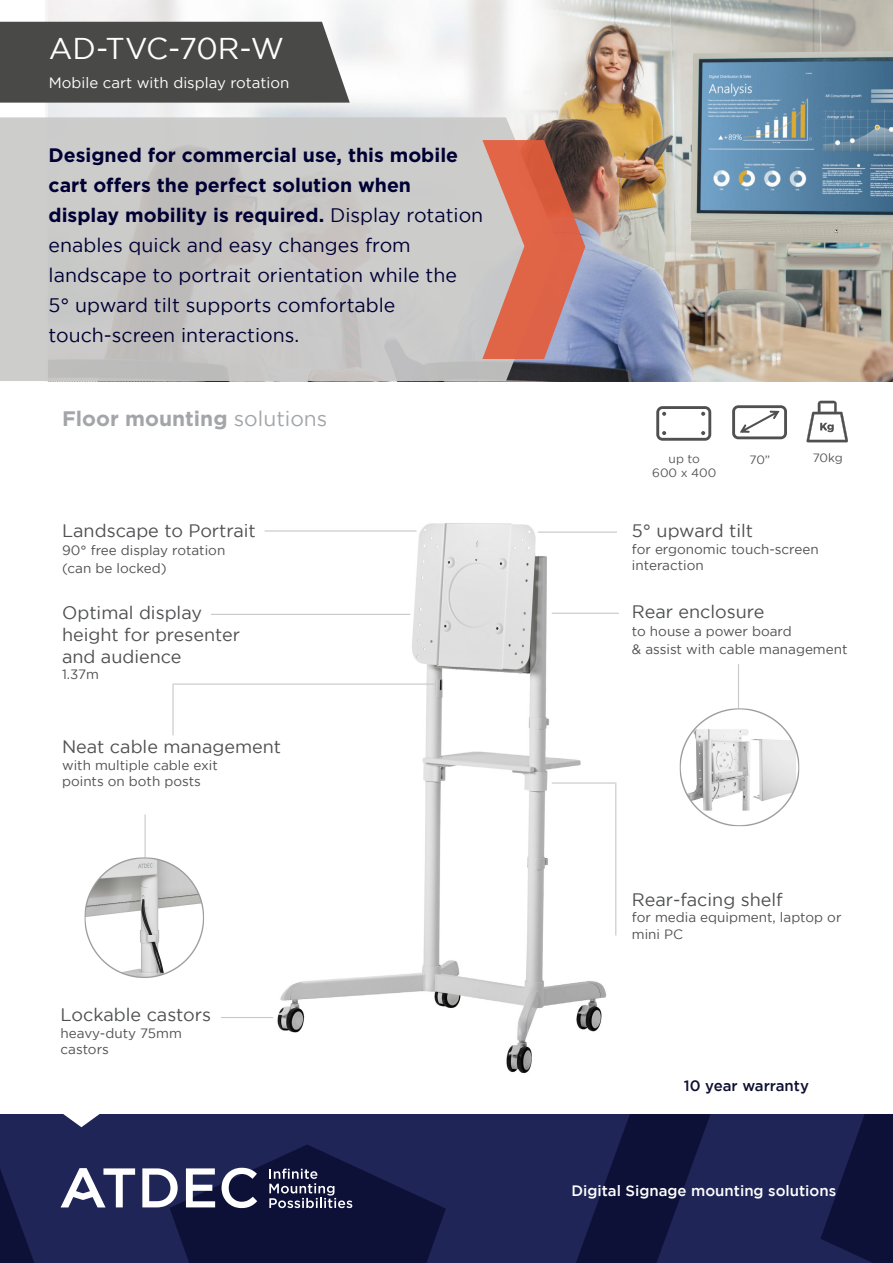
<style>
.page{position:relative;width:893px;height:1263px;background:#fff}
.page>*{position:absolute;margin:0;border:0;box-sizing:border-box;transform-origin:0 0}
.t1{font:30px "Gotham";color:#fff}
.t2{font:700 21px "Gotham";color:#a3a5a8}
.t3{font:19.5px/30px "Gotham";color:#000034}
.t4{font:700 19.5px "Gotham";color:#000034}
.t5{font:18px/21.6px "Gotham";color:#4f5052}
.t6{font:500 15px "Gotham";color:#fff}
.t7{font:15px "Gotham";color:#fff}
.t8{font:500 15px "Gotham";color:#0e1032}
.t9{font:13.5px/16.2px "Gotham";color:#4f5052}
.t10{font:12px "Gotham";color:#545554}
.s1{font-weight:700}
.s2{font-weight:400}
</style>
<div class="page">
<img style="left:46px;top:0;width:847px;height:381px">
<img style="left:265px;top:523px;width:354px;height:551px">
<svg style="left:0;top:117px;width:559px;height:264px;background:#c6c6c5"></svg>
<div style="left:0;top:22px;width:350px;height:81px;background:#494947"></div>
<img style="left:0;top:1114px;width:893px;height:149px">
<svg style="left:269px;top:1168px;width:83px;height:40px;background:#424563"></svg>
<svg style="left:61px;top:1168px;width:74px;height:39px"></svg>
<svg style="left:142px;top:1168px;width:36px;height:39px"></svg>
<svg style="left:186px;top:1168px;width:29px;height:39px"></svg>
<svg style="left:222px;top:1168px;width:35px;height:40px"></svg>
<svg style="left:44px;top:1114px;width:75px;height:13px"></svg>
<svg style="left:482px;top:140px;width:103px;height:219px;background:#c47a6c"></svg>
<hr style="left:552px;top:613px;width:67px;height:1px;background:#c6c8c9">
<hr style="left:172px;top:683px;width:263px;height:2px;background:#c6c8c9">
<hr style="left:211px;top:614px;width:199px;height:1px;background:#c6c8c9">
<hr style="left:552px;top:782px;width:64px;height:1px;background:#c6c8c9">
<hr style="left:615px;top:783px;width:1px;height:152px;background:#c6c8c9">
<hr style="left:538px;top:531px;width:79px;height:2px;background:#c6c8c9">
<hr style="left:221px;top:1017px;width:52px;height:1px;background:#c6c8c9">
<hr style="left:145px;top:814px;width:1px;height:51px;background:#c6c8c9">
<img style="left:84px;top:858px;width:120px;height:120px">
<svg style="left:732px;top:405px;width:55px;height:34px"></svg>
<svg style="left:656px;top:406px;width:55px;height:35px"></svg>
<svg style="left:806px;top:401px;width:42px;height:41px"></svg>
<hr style="left:738px;top:664px;width:1px;height:51px;background:#c6c8c9">
<img style="left:679px;top:708px;width:120px;height:119px">
<hr style="left:172px;top:685px;width:2px;height:50px;background:#c6c8c9">
<hr style="left:265px;top:530px;width:152px;height:1px;background:#c6c8c9">
<p class="t1" style="left:49px;top:31px;width:237px">AD-TVC-70R-W</p>
<p class="t7" style="left:49px;top:74px;width:242px">Mobile cart with display rotation</p>
<p class="t4" style="left:49px;top:144px;width:411px">Designed for commercial use, this mobile</p>
<p class="t4" style="left:49px;top:174px;width:364px">cart offers the perfect solution when</p>
<p class="t3" style="left:49px;top:200px;width:436px"><span class="s1">display mobility is required.</span> Display rotation enables quick and easy changes from</p>
<p class="t3" style="left:49px;top:260px;width:410px">landscape to portrait orientation while the</p>
<p class="t3" style="left:49px;top:290px;width:348px">5° upward tilt supports comfortable</p>
<p class="t3" style="left:49px;top:320px;width:252px">touch-screen interactions.</p>
<p class="t2" style="left:62px;top:407px;width:267px">Floor mounting <span class="s2">solutions</span></p>
<p class="t5" style="left:62px;top:520px;width:195px">Landscape to Portrait</p>
<p class="t9" style="left:62px;top:542px;width:165px">90° free display rotation</p>
<p class="t9" style="left:62px;top:560px;width:106px">(can be locked)</p>
<p class="t5" style="left:62px;top:602px;width:180px">Optimal display height for presenter and audience</p>
<p class="t9" style="left:62px;top:666px;width:38px">1.37m</p>
<p class="t5" style="left:62px;top:736px;width:221px">Neat cable management</p>
<p class="t9" style="left:62px;top:756px;width:157px">with multiple cable exit</p>
<p class="t9" style="left:62px;top:773px;width:140px">points on both posts</p>
<p class="t5" style="left:61px;top:1004px;width:152px">Lockable castors</p>
<p class="t9" style="left:61px;top:1024px;width:123px">heavy-duty 75mm</p>
<p class="t9" style="left:61px;top:1041px;width:50px">castors</p>
<p class="t10" style="left:669px;top:452px;width:33px">up to</p>
<p class="t10" style="left:652px;top:466px;width:66px">600 x 400</p>
<p class="t10" style="left:749px;top:453px;width:22px">70”</p>
<p class="t10" style="left:813px;top:451px;width:31px">70kg</p>
<p class="t5" style="left:632px;top:520px;width:123px">5° upward tilt</p>
<p class="t9" style="left:632px;top:540px;width:188px">for ergonomic touch-screen interaction</p>
<p class="t5" style="left:632px;top:601px;width:134px">Rear enclosure</p>
<p class="t9" style="left:632px;top:623px;width:161px">to house a power board</p>
<p class="t9" style="left:632px;top:641px;width:217px">&amp; assist with cable management</p>
<p class="t5" style="left:632px;top:889px;width:152px">Rear-facing shelf</p>
<p class="t9" style="left:632px;top:909px;width:211px">for media equipment, laptop or mini PC</p>
<p class="t8" style="left:684px;top:1077px;width:126px">10 year warranty</p>
<p class="t6" style="left:571px;top:1182px;width:266px">Digital Signage mounting solutions</p>
</div>
